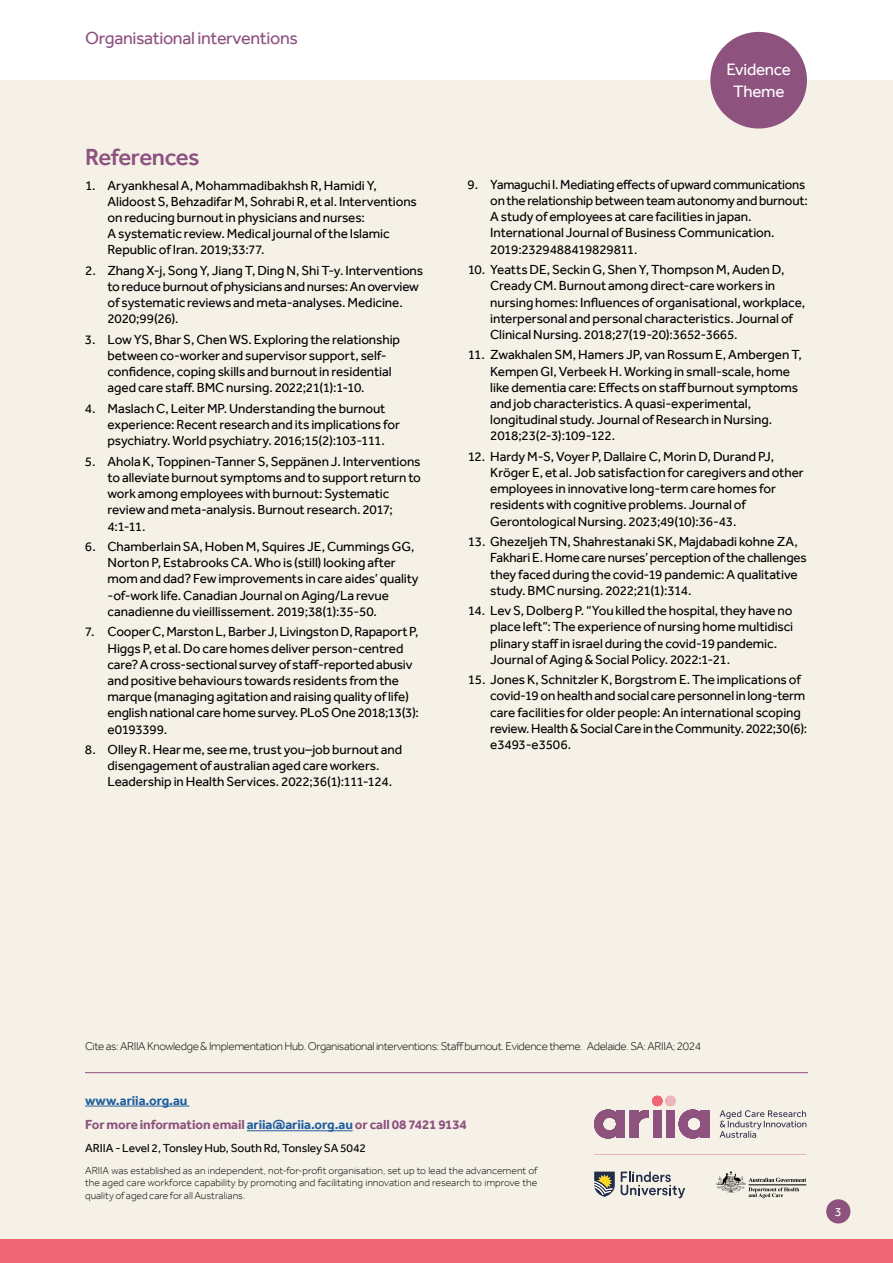
<style>
.page{position:relative;width:893px;height:1263px;background:#fff}
.page>*{position:absolute;margin:0;border:0;box-sizing:border-box;transform-origin:0 0}
.t1{font:500 24px "Effra";letter-spacing:-.02em;color:#8d527f}
.t2{font:18px "Effra";letter-spacing:-.02em;color:#8d527f}
.t3{font:16.95px/21.6px "Effra";letter-spacing:-.015em;color:#fff;text-align:center}
.t4{font:13.5px/16.2px "Effra";letter-spacing:-.005em;color:#000}
.t5{font:700 13.5px/24.8px "Effra";letter-spacing:-.01em;color:#8d527f}
.t6{font:12.6px "Effra";color:#fff}
.t7{font:12px "Effra";letter-spacing:-.005em;color:#000}
.t8{font:300 11.7px "Effra";letter-spacing:-.03em;color:#000}
.t9{font:300 10.5px/12.6px "Effra";letter-spacing:.005em;color:#000;text-align:justify}
.s1{color:#215e9e}
</style>
<div class="page">
<div style="left:0;top:80px;width:893px;height:1183px;background:#f5f1e7"></div>
<div style="left:0;top:1239px;width:893px;height:24px;background:#f16674"></div>
<hr style="left:85px;top:1072px;width:723px;height:1px;background:#8e527f">
<hr style="left:85px;top:1106px;width:104px;height:1px;background:#215e9e">
<hr style="left:247px;top:1130px;width:106px;height:1px;background:#215e9e">
<div style="left:710px;top:32px;width:97px;height:97px;background:#8e527f;border-radius:50%"></div>
<div style="left:826px;top:1199px;width:24px;height:24px;background:#8e527f;border-radius:50%"></div>
<svg style="left:594px;top:1171px;width:21px;height:26px"></svg>
<svg style="left:621px;top:1171px;width:64px;height:27px"></svg>
<svg style="left:716px;top:1171px;width:90px;height:27px"></svg>
<hr style="left:594px;top:1154px;width:212px;height:1px;background:#edb4ba">
<svg style="left:594px;top:1109px;width:115px;height:29px"></svg>
<div style="left:665px;top:1096px;width:10px;height:10px;background:#edb4ba;border-radius:50%"></div>
<div style="left:652px;top:1096px;width:10px;height:10px;background:#f16674;border-radius:50%"></div>
<svg style="left:720px;top:1110px;width:86px;height:28px"></svg>
<h2 class="t2" style="left:85px;top:27px;width:214px">Organisational interventions</h2>
<h1 class="t1" style="left:85px;top:143px;width:116px">References</h1>
<p class="t4" style="left:108px;top:177px;width:311px;text-indent:-23px">1. Aryankhesal A, Mohammadibakhsh R, Hamidi Y, Alidoost S, Behzadifar M, Sohrabi R, et al. Interventions on reducing burnout in physicians and nurses:<br>A systematic review. Medical journal of the Islamic Republic of Iran. 2019;33:77.</p>
<p class="t4" style="left:108px;top:262px;width:317px;text-indent:-23px">2. Zhang X-j, Song Y, Jiang T, Ding N, Shi T-y. Interventions to reduce burnout of physicians and nurses: An overview of systematic reviews and meta-analyses. Medicine.<br>2020;99(26).</p>
<p class="t4" style="left:108px;top:331px;width:294px;text-indent:-23px">3. Low YS, Bhar S, Chen WS. Exploring the relationship between co-worker and supervisor support, self&shy;confidence, coping skills and burnout in residential aged care staff. BMC nursing. 2022;21(1):1-10.</p>
<p class="t4" style="left:108px;top:400px;width:294px;text-indent:-23px">4. Maslach C, Leiter MP. Understanding the burnout experience: Recent research and its implications for psychiatry. World psychiatry. 2016;15(2):103-111.</p>
<p class="t4" style="left:107px;top:453px;width:315px;text-indent:-23px">5. Ahola K, Toppinen-Tanner S, Seppänen J. Interventions to alleviate burnout symptoms and to support return to work among employees with burnout: Systematic review and meta-analysis. Burnout research. 2017; 4:1-11.</p>
<p class="t4" style="left:107px;top:538px;width:313px;text-indent:-23px">6. Chamberlain SA, Hoben M, Squires JE, Cummings GG, Norton P, Estabrooks CA. Who is (still) looking after mom and dad? Few improvements in care aides’ quality -of-work life. Canadian Journal on Aging/La revue canadienne du vieillissement. 2019;38(1):35-50.</p>
<p class="t4" style="left:107px;top:623px;width:313px;text-indent:-23px">7. Cooper C, Marston L, Barber J, Livingston D, Rapaport P, Higgs P, et al. Do care homes deliver person-centred care? A cross-sectional survey of staff-reported abusiv and positive behaviours towards residents from the marque (managing agitation and raising quality of life) english national care home survey. PLoS One 2018;13(3): e0193399.</p>
<p class="t4" style="left:107px;top:741px;width:296px;text-indent:-23px">8. Olley R. Hear me, see me, trust you–job burnout and disengagement of australian aged care workers.<br>Leadership in Health Services. 2022;36(1):111-124.</p>
<p class="t3" style="left:727px;top:58px;width:66px">Evidence<br>Theme</p>
<p class="t4" style="left:490px;top:176px;width:319px;text-indent:-23px">9. Yamaguchi I. Mediating effects of upward communications on the relationship between team autonomy and burnout:<br>A study of employees at care facilities in japan.<br>International Journal of Business Communication.<br>2019:2329488419829811.</p>
<p class="t4" style="left:490px;top:261px;width:316px;text-indent:-23px">10. Yeatts DE, Seckin G, Shen Y, Thompson M, Auden D, Cready CM. Burnout among direct‐care workers in nursing homes: Influences of organisational, workplace, interpersonal and personal characteristics. Journal of Clinical Nursing. 2018;27(19-20):3652-3665.</p>
<p class="t4" style="left:490px;top:347px;width:313px;text-indent:-23px">11. Zwakhalen SM, Hamers JP, van Rossum E, Ambergen T, Kempen GI, Verbeek H. Working in small-scale, home like dementia care: Effects on staff burnout symptoms and job characteristics. A quasi-experimental, longitudinal study. Journal of Research in Nursing.<br>2018;23(2-3):109-122.</p>
<p class="t4" style="left:490px;top:448px;width:315px;text-indent:-23px">12. Hardy M-S, Voyer P, Dallaire C, Morin D, Durand PJ, Kröger E, et al. Job satisfaction for caregivers and other employees in innovative long-term care homes for residents with cognitive problems. Journal of Gerontological Nursing. 2023;49(10):36-43.</p>
<p class="t4" style="left:490px;top:533px;width:318px;text-indent:-23px">13. Ghezeljeh TN, Shahrestanaki SK, Majdabadi kohne ZA, Fakhari E. Home care nurses’ perception of the challenges they faced during the covid-19 pandemic: A qualitative study. BMC nursing. 2022;21(1):314.</p>
<p class="t4" style="left:490px;top:602px;width:304px;text-indent:-23px">14. Lev S, Dolberg P. “You killed the hospital, they have no place left”: The experience of nursing home multidisci plinary staff in israel during the covid-19 pandemic.<br>Journal of Aging &amp; Social Policy. 2022:1-21.</p>
<p class="t4" style="left:490px;top:671px;width:318px;text-indent:-23px">15. Jones K, Schnitzler K, Borgstrom E. The implications of covid‐19 on health and social care personnel in long‐term care facilities for older people: An international scoping review. Health &amp; Social Care in the Community. 2022;30(6): e3493-e3506.</p>
<p class="t8" style="left:85px;top:1039px;width:617px">Cite as: ARIIA Knowledge &amp; Implementation Hub. Organisational interventions: Staff burnout. Evidence theme. Adelaide. SA: ARIIA; 2024</p>
<p class="t5" style="left:85px;top:1088px;width:383px"><span class="s1">www.ariia.org.au<br></span>For more information email <span class="s1">ariia@ariia.org.au</span> or call 08 7421 9134</p>
<p class="t7" style="left:85px;top:1141px;width:283px">ARIIA - Level 2, Tonsley Hub, South Rd, Tonsley SA 5042</p>
<p class="t9" style="left:85px;top:1163px;width:454px">ARIIA was established as an independent, not-for-profit organisation, set up to lead the advancement of the aged care workforce capability by promoting and facilitating innovation and research to improve the quality of aged care for all Australians.</p>
<p class="t6" style="left:835px;top:1204px;width:8px">3</p>
</div>
